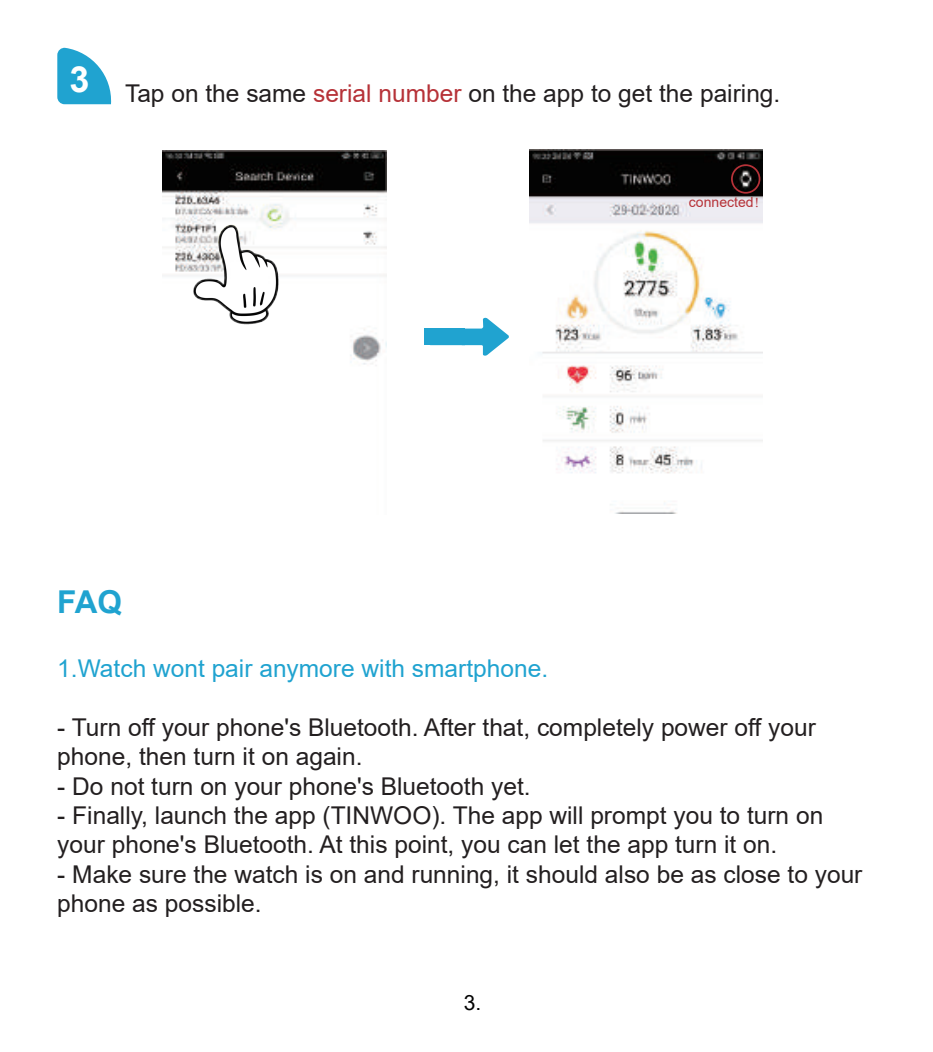
<style>
.page{position:relative;width:933px;height:1052px;background:#fff}
.page>*{position:absolute;margin:0;border:0;box-sizing:border-box;transform-origin:0 0}
.t1{font:700 31.5px "Arial";color:#20a3d0}
.t2{font:24.5px/29.4px "Arial";color:#231f20}
.t3{font:24.5px "Arial";color:#20a3d0}
.t4{font:21px "Arial";color:#030303}
.t5{font:14px "Arial";color:#b63238}
.s1{color:#b63238}
.s2{font-family:"Adobe Song Std";font-weight:300}
</style>
<div class="page">
<div style="left:424px;top:328px;width:40px;height:17px;background:#20a3d0"></div>
<svg style="left:430px;top:317px;width:79px;height:39px"></svg>
<svg style="left:57px;top:47px;width:55px;height:57px"></svg>
<img style="left:529px;top:150px;width:234px;height:363px">
<div style="left:731px;top:164px;width:29px;height:30px;border:2px solid #b63238;border-radius:50%"></div>
<img style="left:162px;top:151px;width:224px;height:215px">
<img style="left:192px;top:224px;width:87px;height:105px">
<p class="t2" style="left:70px;top:78px;width:712px"><sup>3</sup> Tap on the same <span class="s1">serial number</span> on the app to get the pairing.</p>
<p class="t1" style="left:57px;top:580px;width:66px">FAQ</p>
<p class="t5" style="left:689px;top:192px;width:80px">connected<span class="s2">！</span></p>
<p class="t3" style="left:57px;top:651px;width:492px">1.Watch wont pair anymore with smartphone.</p>
<p class="t2" style="left:57px;top:712px;width:760px">- Turn off your phone's Bluetooth. After that, completely power off your phone, then turn it on again.</p>
<p class="t2" style="left:57px;top:771px;width:475px">- Do not turn on your phone's Bluetooth yet.</p>
<p class="t2" style="left:57px;top:800px;width:767px">- Finally, launch the app (TINWOO). The app will prompt you to turn on your phone's Bluetooth. At this point, you can let the app turn it on.</p>
<p class="t2" style="left:57px;top:859px;width:806px">- Make sure the watch is on and running, it should also be as close to your phone as possible.</p>
<p class="t4" style="left:464px;top:988px;width:19px">3.</p>
</div>
